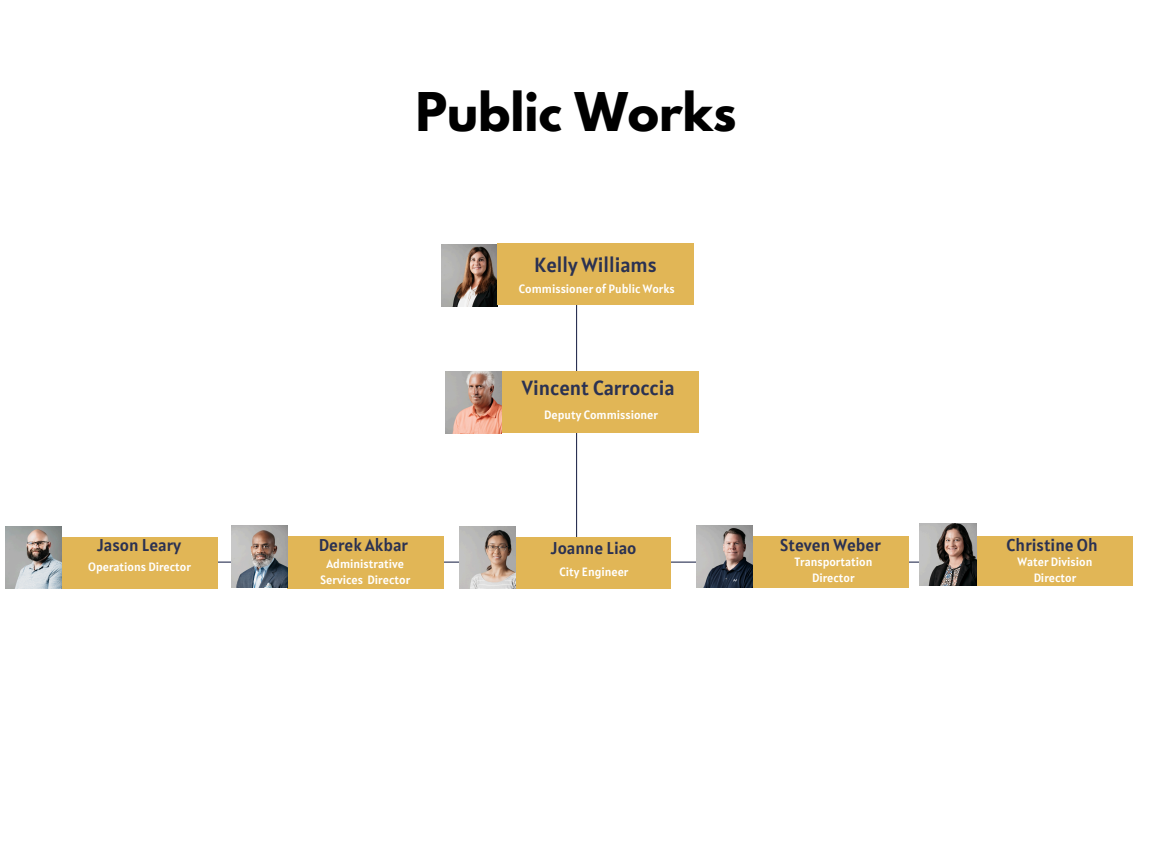
<style>
.page{position:relative;width:1152px;height:864px;background:#fff}
.page>*{position:absolute;margin:0;border:0;box-sizing:border-box;transform-origin:0 0}
.t1{font:700 47.25px "League Spartan";color:#000}
.t2{font:20.4px "Alatsi";color:#2a3152}
.t3{font:16.95px "Alatsi";color:#2a3152}
.t4{font:12px/16px "Alatsi";color:#fff;text-align:center}
</style>
<div class="page">
<img style="left:441px;top:244px;width:57px;height:62px">
<hr style="left:576px;top:303px;width:1px;height:253px;background:#2a3152">
<div style="left:497px;top:243px;width:197px;height:61px;background:#e1b656"></div>
<hr style="left:126px;top:562px;width:894px;height:1px;background:#2a3152">
<div style="left:61px;top:537px;width:157px;height:51px;background:#e1b656"></div>
<div style="left:287px;top:536px;width:157px;height:52px;background:#e1b656"></div>
<div style="left:514px;top:537px;width:157px;height:51px;background:#e1b656"></div>
<div style="left:752px;top:536px;width:157px;height:51px;background:#e1b656"></div>
<div style="left:976px;top:536px;width:156px;height:50px;background:#e1b656"></div>
<img style="left:446px;top:371px;width:56px;height:62px">
<div style="left:502px;top:371px;width:197px;height:62px;background:#e1b656"></div>
<img style="left:5px;top:527px;width:57px;height:62px">
<img style="left:231px;top:526px;width:56px;height:62px">
<img style="left:459px;top:527px;width:56px;height:62px">
<img style="left:696px;top:526px;width:56px;height:62px">
<img style="left:920px;top:524px;width:56px;height:62px">
<h1 class="t1" style="left:416px;top:88px;width:322px">Public Works</h1>
<h2 class="t2" style="left:534px;top:251px;width:124px">Kelly Williams</h2>
<p class="t4" style="left:519px;top:281px;width:157px">Commissioner of Public Works</p>
<h2 class="t2" style="left:522px;top:374px;width:154px">Vincent Carroccia</h2>
<p class="t4" style="left:544px;top:407px;width:115px">Deputy Commissioner</p>
<h3 class="t3" style="left:97px;top:534px;width:86px">Jason Leary</h3>
<h3 class="t3" style="left:319px;top:534px;width:91px">Derek Akbar</h3>
<h3 class="t3" style="left:551px;top:537px;width:87px">Joanne Liao</h3>
<h3 class="t3" style="left:780px;top:534px;width:102px">Steven Weber</h3>
<h3 class="t3" style="left:1007px;top:534px;width:93px">Christine Oh</h3>
<p class="t4" style="left:88px;top:559px;width:104px">Operations Director</p>
<p class="t4" style="left:320px;top:555px;width:91px">Administrative<br>Services Director</p>
<p class="t4" style="left:560px;top:563px;width:70px">City Engineer</p>
<p class="t4" style="left:794px;top:553px;width:80px">Transportation<br>Director</p>
<p class="t4" style="left:1018px;top:553px;width:76px">Water Division<br>Director</p>
</div>
